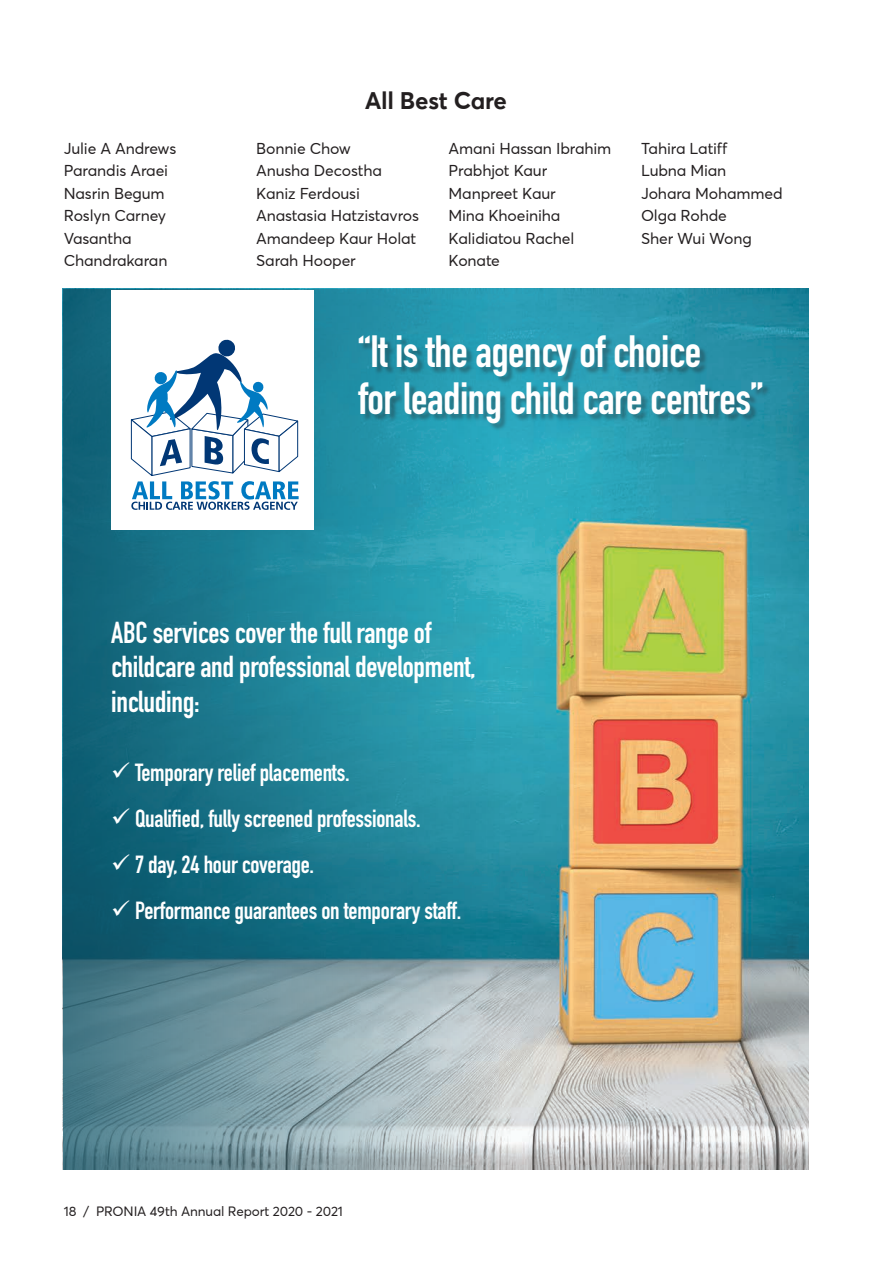
<style>
.page{position:relative;width:893px;height:1263px;background:#fff}
.page>*{position:absolute;margin:0;border:0;box-sizing:border-box;transform-origin:0 0}
.t1{font:700 44.55px/46.5px "DIN Condensed";letter-spacing:-.01em;color:#fff}
.t2{font:700 29.85px/34.5px "DIN Condensed";letter-spacing:-.01em;color:#fff}
.t3{font:700 24.45px "DIN Condensed";letter-spacing:-.01em;color:#fff}
.t4{font:700 24px "Averta Std";letter-spacing:-.01em;color:#231f20}
.t5{font:15.75px/22.5px "Averta Std";letter-spacing:-.01em;color:#231f20}
.t6{font:13.5px "Averta Std";letter-spacing:-.01em;color:#231f20}
</style>
<div class="page">
<img style="left:500px;top:289px;width:309px;height:880px">
<svg style="left:63px;top:289px;width:437px;height:880px;background:#398899"></svg>
<div style="left:111px;top:290px;width:203px;height:240px;background:#fff"></div>
<svg style="left:131px;top:339px;width:168px;height:171px"></svg>
<div style="left:360px;top:337px;width:411px;height:94px;background:#231f20;opacity:.35"></div>
<h3 class="t4" style="left:365px;top:85px;width:144px">All Best Care</h3>
<p class="t5" style="left:64px;top:137px;width:114px">Julie A Andrews<br>Parandis Araei<br>Nasrin Begum<br>Roslyn Carney<br>Vasantha<br>Chandrakaran</p>
<p class="t5" style="left:256px;top:137px;width:164px">Bonnie Chow<br>Anusha Decostha<br>Kaniz Ferdousi<br>Anastasia Hatzistavros<br>Amandeep Kaur Holat<br>Sarah Hooper</p>
<p class="t5" style="left:449px;top:137px;width:164px">Amani Hassan Ibrahim<br>Prabhjot Kaur<br>Manpreet Kaur<br>Mina Khoeiniha<br>Kalidiatou Rachel<br>Konate</p>
<p class="t5" style="left:641px;top:137px;width:143px">Tahira Latiff<br>Lubna Mian<br>Johara Mohammed<br>Olga Rohde<br>Sher Wui Wong</p>
<h1 class="t1" style="left:358px;top:328px;width:406px">“It is the agency of choice<br>for leading child care centres”</h1>
<h2 class="t2" style="left:111px;top:615px;width:366px">ABC services cover the full range of childcare and professional development, including:</h2>
<h3 class="t3" style="left:111px;top:756px;width:240px">✓ Temporary relief placements.</h3>
<h3 class="t3" style="left:111px;top:802px;width:311px">✓ Qualified, fully screened professionals.</h3>
<h3 class="t3" style="left:111px;top:848px;width:204px">✓ 7 day, 24 hour coverage.</h3>
<h3 class="t3" style="left:111px;top:894px;width:352px">✓ Performance guarantees on temporary staff.</h3>
<p class="t6" style="left:64px;top:1203px;width:281px">18 / PRONIA 49th Annual Report 2020 - 2021</p>
</div>
